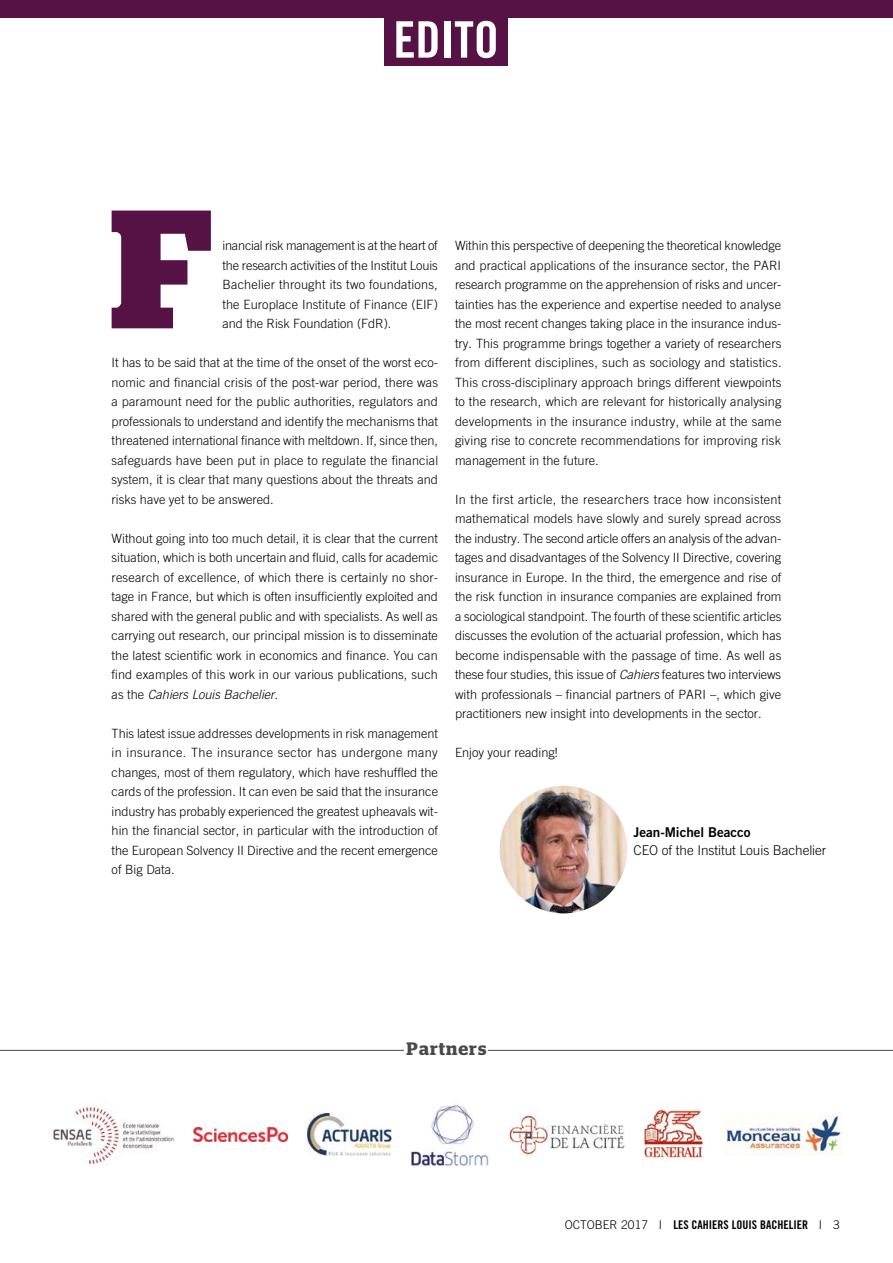
<style>
.page{position:relative;width:893px;height:1263px;background:#fff}
.page>*{position:absolute;margin:0;border:0;box-sizing:border-box;transform-origin:0 0}
.t1{font:700 168.3px "Stag";color:#561244}
.t2{font:50.4px "Trade Gothic LT Std Bd Cn 20";letter-spacing:-.005em;color:#fff}
.t3{font:600 18px "Stag";letter-spacing:.06em;color:#494948}
.t4{font:300 13.5px "Trade Gothic LT Std";letter-spacing:-.005em;color:#000}
.t5{font:13.5px "Trade Gothic LT Std Bd 2";letter-spacing:-.005em;color:#000}
.t6{font:300 12.75px/19.5px "Trade Gothic LT Std";color:#000;text-align:justify}
.t7{font:12px "Trade Gothic LT Std Bd Cn 20";color:#000}
.s1{font-style:italic}
.s2{font-family:"Trade Gothic LT Std";font-weight:300}
</style>
<div class="page">
<div style="left:0;top:0;width:893px;height:17px;background:#561244"></div>
<div style="left:385px;top:13px;width:123px;height:53px;background:#561244"></div>
<img style="left:306px;top:1112px;width:86px;height:43px">
<img style="left:410px;top:1105px;width:80px;height:61px">
<img style="left:53px;top:1105px;width:122px;height:60px">
<img style="left:509px;top:1113px;width:115px;height:43px">
<img style="left:643px;top:1107px;width:61px;height:54px">
<img style="left:723px;top:1113px;width:119px;height:42px">
<img style="left:193px;top:1127px;width:94px;height:15px">
<img style="left:500px;top:786px;width:127px;height:127px;border-radius:64px">
<hr style="left:0;top:1050px;width:893px;height:1px;background:#494948">
<div style="left:404px;top:1038px;width:84px;height:19px;background:#fff"></div>
<h2 class="t2" style="left:393px;top:9px;width:107px">EDITO</h2>
<h1 class="t1" style="left:110px;top:171px;width:104px">F</h1>
<p class="t6" style="left:222px;top:236px;width:217px">inancial risk management is at the heart of the research activities of the Institut Louis Bachelier throught its two foundations, the Europlace Institute of Finance (EIF) and the Risk Foundation (FdR).</p>
<p class="t6" style="left:112px;top:353px;width:328px">It has to be said that at the time of the onset of the worst eco&shy;nomic and financial crisis of the post-war period, there was a paramount need for the public authorities, regulators and professionals to understand and identify the mechanisms that threatened international finance with meltdown. If, since then, safeguards have been put in place to regulate the financial system, it is clear that many questions about the threats and risks have yet to be answered.</p>
<p class="t6" style="left:112px;top:528px;width:328px">Without going into too much detail, it is clear that the current situation, which is both uncertain and fluid, calls for academic research of excellence, of which there is certainly no shor&shy;tage in France, but which is often insufficiently exploited and shared with the general public and with specialists. As well as carrying out research, our principal mission is to disseminate the latest scientific work in economics and finance. You can find examples of this work in our various publications, such as the <span class="s1">Cahiers Louis Bachelier.</span></p>
<p class="t6" style="left:112px;top:723px;width:328px">This latest issue addresses developments in risk management in insurance. The insurance sector has undergone many changes, most of them regulatory, which have reshuffled the cards of the profession. It can even be said that the insurance industry has probably experienced the greatest upheavals wit&shy;hin the financial sector, in particular with the introduction of the European Solvency II Directive and the recent emergence of Big Data.</p>
<p class="t6" style="left:455px;top:236px;width:328px">Within this perspective of deepening the theoretical knowledge and practical applications of the insurance sector, the PARI research programme on the apprehension of risks and uncer&shy;tainties has the experience and expertise needed to analyse the most recent changes taking place in the insurance indus&shy;try. This programme brings together a variety of researchers from different disciplines, such as sociology and statistics.<br>This cross-disciplinary approach brings different viewpoints to the research, which are relevant for historically analysing developments in the insurance industry, while at the same giving rise to concrete recommendations for improving risk management in the future.</p>
<p class="t6" style="left:455px;top:489px;width:328px">In the first article, the researchers trace how inconsistent mathematical models have slowly and surely spread across the industry. The second article offers an analysis of the advan&shy;tages and disadvantages of the Solvency II Directive, covering insurance in Europe. In the third, the emergence and rise of the risk function in insurance companies are explained from a sociological standpoint. The fourth of these scientific articles discusses the evolution of the actuarial profession, which has become indispensable with the passage of time. As well as these four studies, this issue of <span class="s1">Cahiers</span> features two interviews with professionals – financial partners of PARI –, which give practitioners new insight into developments in the sector.</p>
<p class="t6" style="left:455px;top:743px;width:104px">Enjoy your reading!</p>
<p class="t5" style="left:634px;top:823px;width:118px">Jean-Michel Beacco</p>
<p class="t4" style="left:634px;top:842px;width:194px">CEO of the Institut Louis Bachelier</p>
<h3 class="t3" style="left:407px;top:1038px;width:81px">Partners</h3>
<p class="t7" style="left:565px;top:1217px;width:276px"><span class="s2">OCTOBER 2017 I</span> LES CAHIERS LOUIS BACHELIER <span class="s2">I 3</span></p>
</div>
